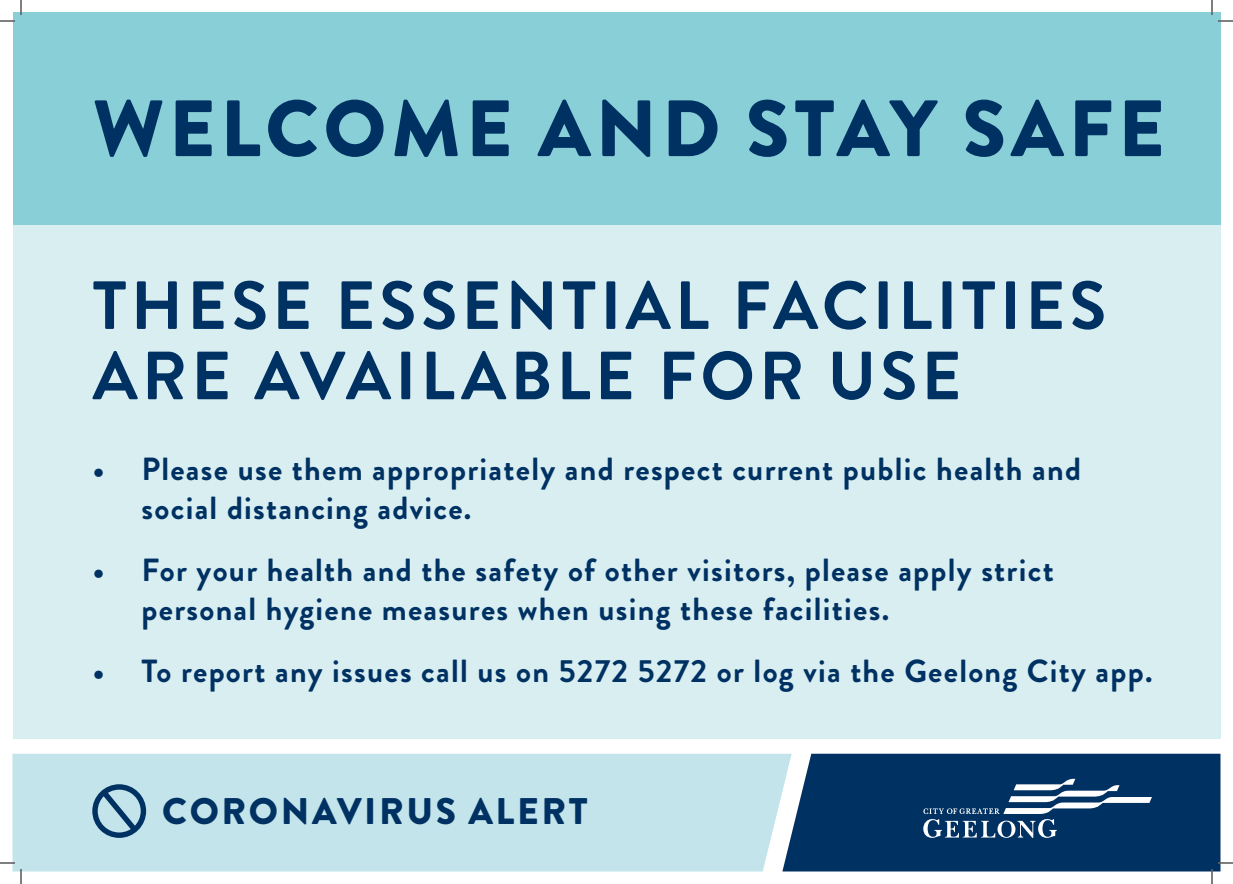
<style>
.page{position:relative;width:1233px;height:884px;background:#fff}
.page>*{position:absolute;margin:0;border:0;box-sizing:border-box;transform-origin:0 0}
.t1{font:900 79.6px "Brandon Grotesque";letter-spacing:.06em;color:#003163}
.t2{font:700 68px/70.3px "Brandon Grotesque";letter-spacing:.06em;color:#003163}
.t3{font:900 37px "Brandon Grotesque";letter-spacing:.07em;color:#003163}
.t4{font:700 32px/38.4px "Brandon Grotesque";letter-spacing:.04em;color:#003163}
</style>
<div class="page">
<div style="left:12px;top:225px;width:1208px;height:514px;background:#d9eef1"></div>
<div style="left:12px;top:12px;width:1208px;height:213px;background:#89cfd7"></div>
<div style="left:12px;top:754px;width:770px;height:117px;background:#c3e4ea"></div>
<div style="left:782px;top:754px;width:438px;height:117px;background:#003163"></div>
<svg style="left:923px;top:779px;width:229px;height:59px;background:#305780"></svg>
<div style="left:92px;top:784px;width:54px;height:54px;border:5px solid #003163;border-radius:50%"></div>
<svg style="left:96px;top:784px;width:46px;height:53px;background:#7aa1b8"></svg>
<svg style="left:1218px;top:20px;width:15px;height:2px"></svg>
<svg style="left:1218px;top:862px;width:15px;height:2px"></svg>
<svg style="left:0;top:0;width:22px;height:22px"></svg>
<svg style="left:0;top:862px;width:22px;height:22px"></svg>
<svg style="left:1211px;top:0;width:1px;height:15px"></svg>
<svg style="left:1211px;top:869px;width:1px;height:15px"></svg>
<h1 class="t1" style="left:93px;top:72px;width:1073px">WELCOME AND STAY SAFE</h1>
<h2 class="t2" style="left:93px;top:271px;width:1015px">THESE ESSENTIAL FACILITIES<br>ARE AVAILABLE FOR USE</h2>
<p class="t4" style="left:142px;top:450px;width:941px;text-indent:-49px">• Please use them appropriately and respect current public health and social distancing advice.</p>
<p class="t4" style="left:142px;top:552px;width:913px;text-indent:-49px">• For your health and the safety of other visitors, please apply strict personal hygiene measures when using these facilities.</p>
<p class="t4" style="left:93px;top:653px;width:1061px">• To report any issues call us on 5272 5272 or log via the Geelong City app.</p>
<p class="t3" style="left:162px;top:785px;width:427px">CORONAVIRUS ALERT</p>
</div>
